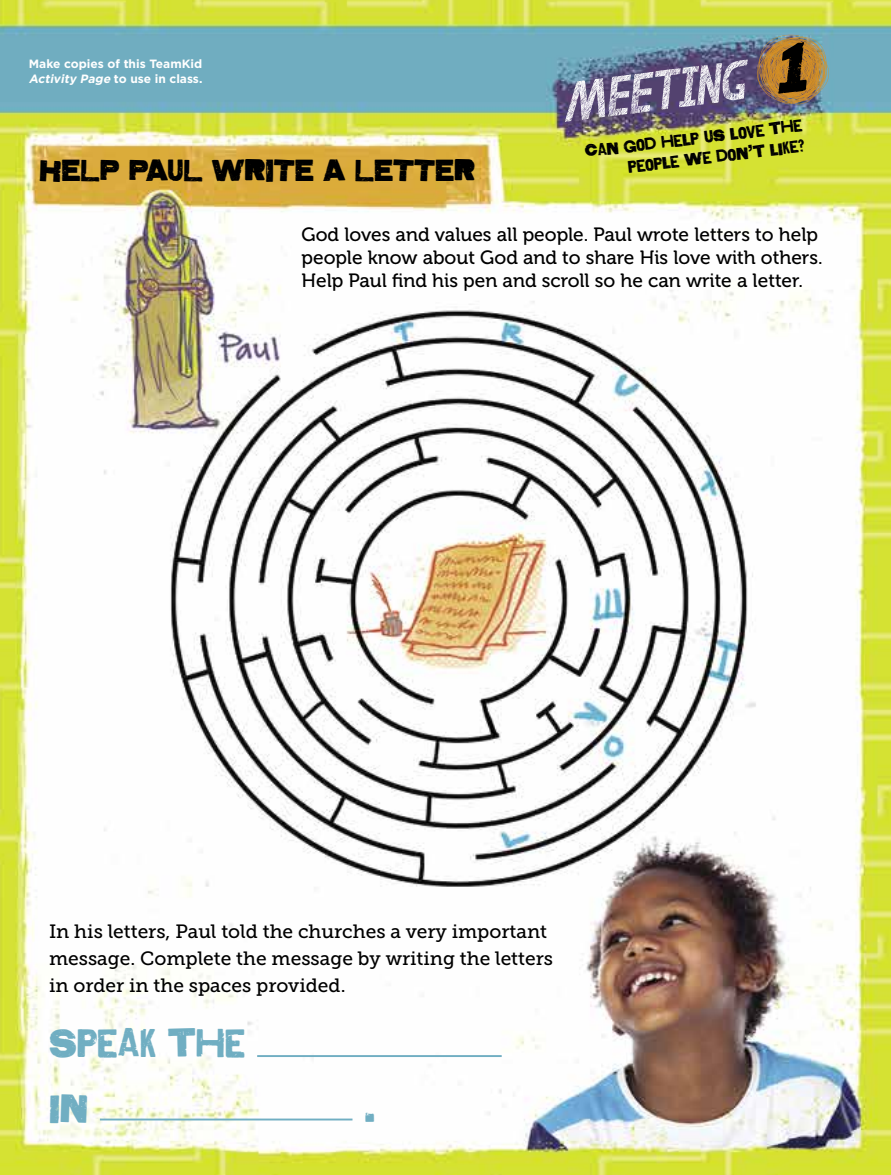
<style>
.page{position:relative;width:891px;height:1175px;background:#fff}
.page>*{position:absolute;margin:0;border:0;box-sizing:border-box;transform-origin:0 0}
.t1{font:46.2px "Shelton";color:#70aec2}
.t2{font:40.2px/65.2px "Shelton";color:#70aec2}
.t3{font:30.75px "Shelton";color:#000}
.t4{font:19.2px/23px "Museo 500";color:#000}
.t5{font:19.2px/26.8px "Museo Slab 500";color:#000}
.t6{font:17.25px/20.7px "Shelton";color:#000;text-align:right}
.t7{font:700 12px/14.4px "Gotham";color:#fff}
.s1{font-style:italic}
</style>
<div class="page">
<img style="left:0;top:0;width:891px;height:1174px">
<img style="left:565px;top:60px;width:183px;height:62px">
<hr style="left:257px;top:1055px;width:245px;height:2px;background:#70aec2">
<hr style="left:100px;top:1118px;width:253px;height:2px;background:#70aec2">
<img style="left:754px;top:33px;width:77px;height:71px">
<p class="t7" style="left:29px;top:57px;width:175px">Make copies of this TeamKid<br><span class="s1">Activity Page</span> t o u s e i n c l a s s .</p>
<h3 class="t3" style="left:39px;top:149px;width:438px">HELP PAUL WRITE A LETTER</h3>
<p class="t6" style="left:584px;top:142px;width:220px;rotate:-7deg">CAN GOD HELP US LOVE THE<br>PEOPLE WE DON’T LIKE?</p>
<p class="t4" style="left:302px;top:223px;width:523px">God loves and values all people. Paul wrote letters to help people know about God and to share His love with others.<br>Help Paul find his pen and scroll so he can write a letter.</p>
<p class="t5" style="left:49px;top:918px;width:506px">In his letters, Paul told the churches a very important message. Complete the message by writing the letters in order in the spaces provided.</p>
<h2 class="t2" style="left:49px;top:1012px;width:198px">SPEAK THE<br>IN</h2>
<h1 class="t1" style="left:365px;top:1074px;width:13px">.</h1>
</div>
